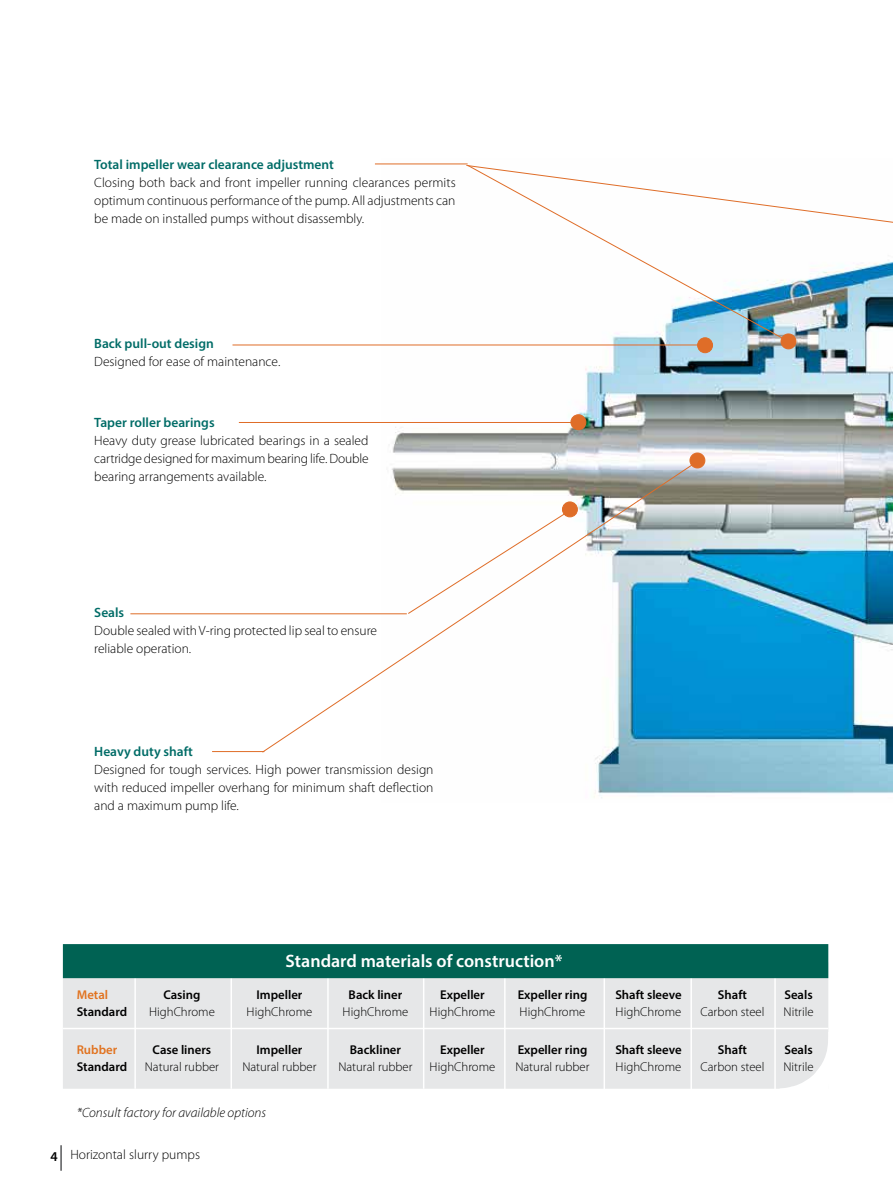
<style>
.page{position:relative;width:893px;height:1191px;background:#fff}
.page>*{position:absolute;margin:0;border:0;box-sizing:border-box;transform-origin:0 0}
.t1{font:600 18px "Myriad Pro";color:#fff}
.t2{font:300 13.5px/18px "Myriad Pro";color:#000;text-align:justify}
.t3{font:600 13.5px "Myriad Pro";color:#006c67}
.t4{font:italic 300 13.5px "Myriad Pro";color:#000}
.t5{font:300 12.75px "Myriad Pro";color:#000}
.t6{font:600 12.75px "Myriad Pro";color:#000}
.t7{font:600 12.75px "Myriad Pro";color:#e1721e}
.s1{font-weight:600}
</style>
<div class="page">
<img style="left:381px;top:163px;width:512px;height:635px">
<hr style="left:60px;top:1145px;width:2px;height:25px;background:#58595b">
<div style="left:63px;top:962px;width:765px;height:126px;background:#e6e7e8"></div>
<hr style="left:63px;top:1027px;width:765px;height:2px;background:#fff">
<hr style="left:230px;top:964px;width:2px;height:124px;background:#fff">
<hr style="left:327px;top:964px;width:2px;height:124px;background:#fff">
<hr style="left:423px;top:974px;width:1px;height:114px;background:#fff">
<hr style="left:504px;top:968px;width:2px;height:124px;background:#fff">
<hr style="left:603px;top:967px;width:2px;height:125px;background:#fff">
<hr style="left:774px;top:968px;width:2px;height:125px;background:#fff">
<hr style="left:134px;top:964px;width:2px;height:124px;background:#fff">
<hr style="left:690px;top:970px;width:2px;height:124px;background:#fff">
<div style="left:63px;top:944px;width:765px;height:34px;background:#006253;border:2px solid #006253"></div>
<svg style="left:779px;top:1032px;width:49px;height:57px"></svg>
<svg style="left:466px;top:165px;width:427px;height:71px"></svg>
<hr style="left:239px;top:422px;width:336px;height:1px;background:#df6d28">
<svg style="left:261px;top:459px;width:439px;height:294px"></svg>
<div style="left:562px;top:502px;width:15px;height:15px;background:#df6d28;border-radius:50%"></div>
<div style="left:562px;top:501px;width:16px;height:16px;border:1px solid #df6d28;border-radius:50%"></div>
<div style="left:781px;top:334px;width:15px;height:15px;background:#df6d28;border-radius:50%"></div>
<div style="left:781px;top:333px;width:15px;height:16px;border:1px solid #df6d28;border-radius:50%"></div>
<div style="left:698px;top:338px;width:14px;height:15px;background:#df6d28;border-radius:50%"></div>
<div style="left:697px;top:337px;width:16px;height:16px;border:1px solid #df6d28;border-radius:50%"></div>
<svg style="left:467px;top:164px;width:322px;height:178px"></svg>
<hr style="left:375px;top:164px;width:93px;height:1px;background:#df6d28">
<hr style="left:232px;top:344px;width:472px;height:1px;background:#df6d28">
<div style="left:571px;top:415px;width:15px;height:15px;background:#df6d28;border-radius:50%"></div>
<div style="left:571px;top:414px;width:15px;height:16px;border:1px solid #df6d28;border-radius:50%"></div>
<div style="left:690px;top:453px;width:15px;height:15px;background:#df6d28;border-radius:50%"></div>
<div style="left:690px;top:452px;width:15px;height:16px;border:1px solid #df6d28;border-radius:50%"></div>
<hr style="left:130px;top:613px;width:277px;height:1px;background:#df6d28">
<hr style="left:212px;top:751px;width:52px;height:1px;background:#df6d28">
<p class="t3" style="left:94px;top:156px;width:241px">Total impeller wear clearance adjustment</p>
<p class="t2" style="left:94px;top:173px;width:363px">Closing both back and front impeller running clearances permits optimum continuous performance of the pump. All adjustments can be made on installed pumps without disassembly.</p>
<p class="t3" style="left:94px;top:334px;width:121px">Back pull-out design</p>
<p class="t2" style="left:94px;top:352px;width:188px">Designed for ease of maintenance.</p>
<p class="t3" style="left:94px;top:413px;width:122px">Taper roller bearings</p>
<p class="t2" style="left:94px;top:431px;width:276px">Heavy duty grease lubricated bearings in a sealed cartridge designed for maximum bearing life. Double bearing arrangements available.</p>
<p class="t3" style="left:94px;top:603px;width:32px">Seals</p>
<p class="t2" style="left:94px;top:621px;width:284px">Double sealed with V-ring protected lip seal to ensure reliable operation.</p>
<p class="t3" style="left:94px;top:742px;width:100px">Heavy duty shaft</p>
<p class="t2" style="left:94px;top:760px;width:341px">Designed for tough services. High power transmission design with reduced impeller overhang for minimum shaft deflection and a maximum pump life.</p>
<h1 class="t1" style="left:286px;top:950px;width:278px">Standard materials of construction*</h1>
<p class="t7" style="left:77px;top:987px;width:33px">Metal</p>
<p class="t6" style="left:163px;top:987px;width:39px">Casing</p>
<p class="t6" style="left:256px;top:987px;width:47px">Impeller</p>
<p class="t6" style="left:349px;top:987px;width:55px">Back liner</p>
<p class="t6" style="left:440px;top:987px;width:46px">Expeller</p>
<p class="t6" style="left:518px;top:987px;width:71px">Expeller ring</p>
<p class="t6" style="left:615px;top:987px;width:68px">Shaft sleeve</p>
<p class="t6" style="left:718px;top:987px;width:31px">Shaft</p>
<p class="t6" style="left:784px;top:987px;width:30px">Seals</p>
<p class="t6" style="left:77px;top:1003px;width:52px">Standard</p>
<p class="t5" style="left:149px;top:1004px;width:67px">HighChrome</p>
<p class="t5" style="left:247px;top:1004px;width:67px">HighChrome</p>
<p class="t5" style="left:343px;top:1004px;width:67px">HighChrome</p>
<p class="t5" style="left:430px;top:1004px;width:67px">HighChrome</p>
<p class="t5" style="left:520px;top:1004px;width:67px">HighChrome</p>
<p class="t5" style="left:616px;top:1004px;width:67px">HighChrome</p>
<p class="t5" style="left:700px;top:1004px;width:66px">Carbon steel</p>
<p class="t5" style="left:783px;top:1004px;width:32px">Nitrile</p>
<p class="t7" style="left:77px;top:1041px;width:42px">Rubber</p>
<p class="t6" style="left:153px;top:1041px;width:60px">Case liners</p>
<p class="t6" style="left:256px;top:1041px;width:47px">Impeller</p>
<p class="t6" style="left:350px;top:1041px;width:53px">Backliner</p>
<p class="t6" style="left:440px;top:1041px;width:46px">Expeller</p>
<p class="t6" style="left:518px;top:1041px;width:71px">Expeller ring</p>
<p class="t6" style="left:615px;top:1041px;width:68px">Shaft sleeve</p>
<p class="t6" style="left:718px;top:1041px;width:31px">Shaft</p>
<p class="t6" style="left:784px;top:1041px;width:30px">Seals</p>
<p class="t6" style="left:77px;top:1058px;width:52px">Standard</p>
<p class="t5" style="left:145px;top:1059px;width:76px">Natural rubber</p>
<p class="t5" style="left:242px;top:1059px;width:76px">Natural rubber</p>
<p class="t5" style="left:338px;top:1059px;width:76px">Natural rubber</p>
<p class="t5" style="left:430px;top:1059px;width:67px">HighChrome</p>
<p class="t5" style="left:515px;top:1059px;width:76px">Natural rubber</p>
<p class="t5" style="left:616px;top:1059px;width:67px">HighChrome</p>
<p class="t5" style="left:700px;top:1059px;width:66px">Carbon steel</p>
<p class="t5" style="left:783px;top:1059px;width:32px">Nitrile</p>
<p class="t4" style="left:77px;top:1104px;width:191px">*Consult factory for available options</p>
<p class="t2" style="left:51px;top:1146px;width:151px"><span class="s1">4</span> Horizontal slurry pumps</p>
</div>
